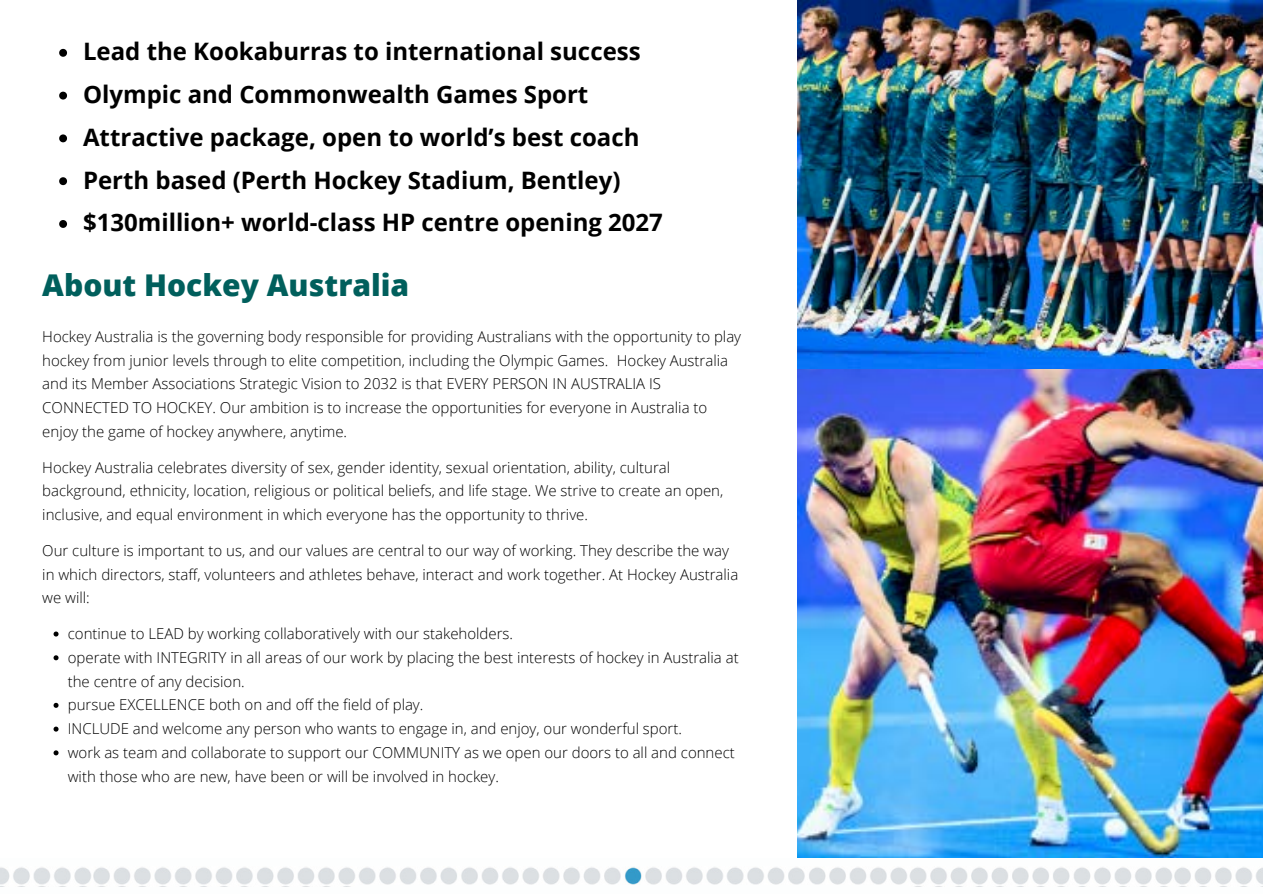
<style>
.page{position:relative;width:1263px;height:894px;background:#fff}
.page>*{position:absolute;margin:0;border:0;box-sizing:border-box;transform-origin:0 0}
.t1{font:800 30px "Open Sans";color:#005f5c}
.t2{font:700 24px "Open Sans";color:#000}
.t3{font:300 15px/23.7px "Open Sans";color:#000}
</style>
<div class="page">
<img style="left:0;top:867px;width:1263px;height:18px">
<img style="left:798px;top:368px;width:465px;height:489px">
<img style="left:798px;top:0;width:465px;height:368px">
<svg style="left:59px;top:49px;width:8px;height:8px"></svg>
<svg style="left:59px;top:92px;width:8px;height:7px"></svg>
<svg style="left:59px;top:134px;width:8px;height:8px"></svg>
<svg style="left:59px;top:177px;width:8px;height:8px"></svg>
<svg style="left:59px;top:220px;width:8px;height:8px"></svg>
<svg style="left:54px;top:631px;width:5px;height:5px"></svg>
<svg style="left:54px;top:655px;width:5px;height:5px"></svg>
<svg style="left:54px;top:702px;width:5px;height:5px"></svg>
<svg style="left:54px;top:726px;width:5px;height:5px"></svg>
<svg style="left:54px;top:750px;width:5px;height:5px"></svg>
<p class="t2" style="left:83px;top:34px;width:559px">Lead the Kookaburras to international success</p>
<p class="t2" style="left:83px;top:77px;width:507px">Olympic and Commonwealth Games Sport</p>
<p class="t2" style="left:83px;top:120px;width:558px">Attractive package, open to world’s best coach</p>
<p class="t2" style="left:83px;top:163px;width:539px">Perth based (Perth Hockey Stadium, Bentley)</p>
<p class="t2" style="left:83px;top:205px;width:581px">$130million+ world-class HP centre opening 2027</p>
<p class="t1" style="left:42px;top:264px;width:368px">About Hockey Australia</p>
<p class="t3" style="left:42px;top:324px;width:700px">Hockey Australia is the governing body responsible for providing Australians with the opportunity to play hockey from junior levels through to elite competition, including the Olympic Games. Hockey Australia and its Member Associations Strategic Vision to 2032 is that EVERY PERSON IN AUSTRALIA IS CONNECTED TO HOCKEY. Our ambition is to increase the opportunities for everyone in Australia to enjoy the game of hockey anywhere, anytime.</p>
<p class="t3" style="left:42px;top:455px;width:683px">Hockey Australia celebrates diversity of sex, gender identity, sexual orientation, ability, cultural background, ethnicity, location, religious or political beliefs, and life stage. We strive to create an open, inclusive, and equal environment in which everyone has the opportunity to thrive.</p>
<p class="t3" style="left:42px;top:538px;width:697px">Our culture is important to us, and our values are central to our way of working. They describe the way in which directors, staff, volunteers and athletes behave, interact and work together. At Hockey Australia we will:</p>
<p class="t3" style="left:68px;top:621px;width:447px">continue to LEAD by working collaboratively with our stakeholders.</p>
<p class="t3" style="left:68px;top:645px;width:672px">operate with INTEGRITY in all areas of our work by placing the best interests of hockey in Australia at the centre of any decision.</p>
<p class="t3" style="left:68px;top:692px;width:357px">pursue EXCELLENCE both on and off the field of play.</p>
<p class="t3" style="left:68px;top:716px;width:616px">INCLUDE and welcome any person who wants to engage in, and enjoy, our wonderful sport.</p>
<p class="t3" style="left:68px;top:740px;width:668px">work as team and collaborate to support our COMMUNITY as we open our doors to all and connect with those who are new, have been or will be involved in hockey.</p>
</div>
